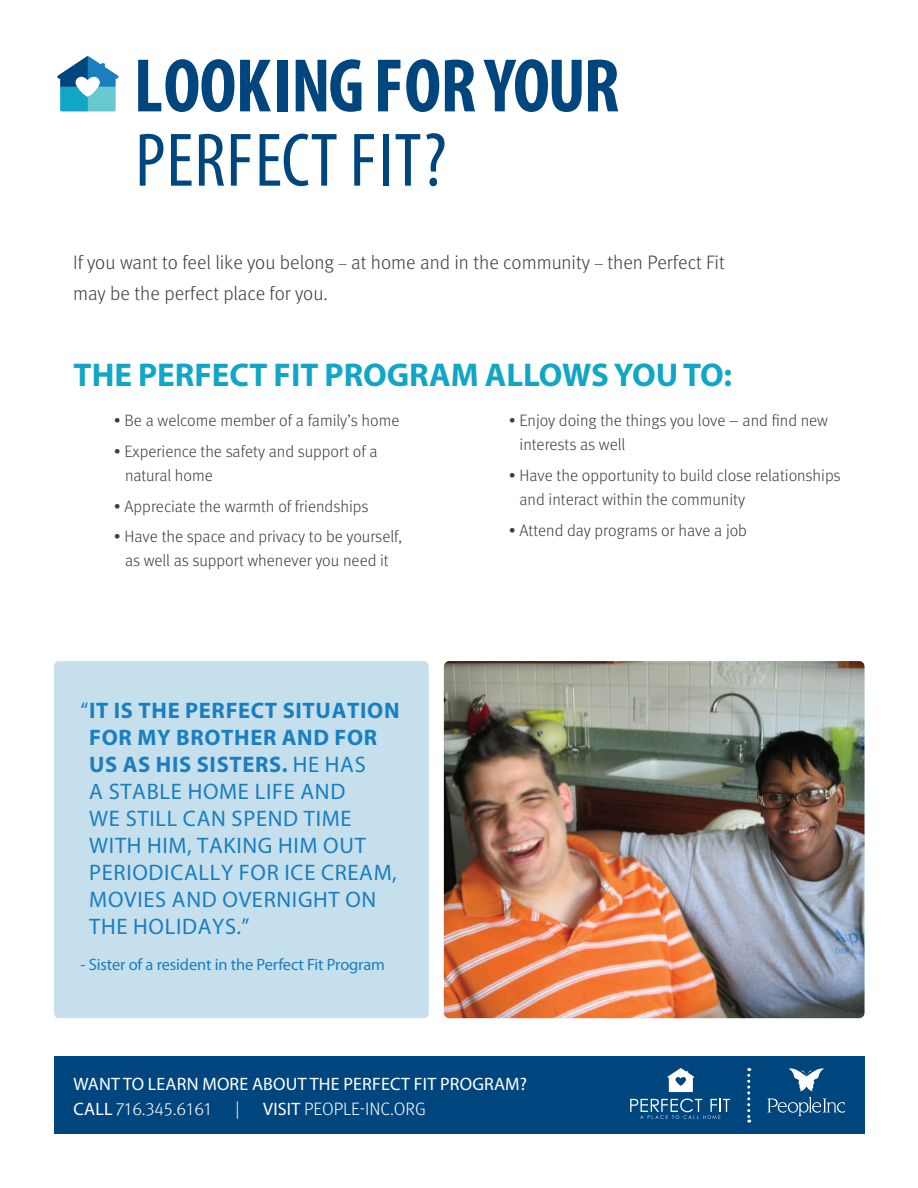
<style>
.page{position:relative;width:918px;height:1188px;background:#fff}
.page>*{position:absolute;margin:0;border:0;box-sizing:border-box;transform-origin:0 0}
.t1{font:700 condensed 76.5px "Myriad Pro";letter-spacing:-.01em;color:#00467e}
.t2{font:condensed 76.5px "Myriad Pro";letter-spacing:.01em;color:#00467e}
.t3{font:700 33px "Myriad Pro";color:#11a6c6}
.t4{font:22.5px/27px "Myriad Pro";letter-spacing:.03em;color:#1b7ebf}
.t5{font:300 19.5px/31.5px "Meta Pro";color:#3e3e3f}
.t6{font:18px "Myriad Pro";letter-spacing:.01em;color:#fff}
.t7{font:300 18px "Meta Pro";color:#fff}
.t8{font:300 16.5px/24px "Meta Pro";color:#3e3e3f}
.t9{font:16.5px "Myriad Pro";letter-spacing:-.01em;color:#1b7ebf}
.s1{font-size:16.5px}
.s2{font-weight:700}
.s3{font-family:"Myriad Pro";font-weight:400}
</style>
<div class="page">
<svg style="left:57px;top:56px;width:62px;height:55px"></svg>
<div style="left:54px;top:1057px;width:811px;height:77px;background:#00467e"></div>
<svg style="left:789px;top:1068px;width:35px;height:23px"></svg>
<svg style="left:767px;top:1097px;width:78px;height:19px"></svg>
<svg style="left:630px;top:1099px;width:100px;height:20px"></svg>
<svg style="left:668px;top:1068px;width:26px;height:24px"></svg>
<svg style="left:747px;top:1068px;width:3px;height:55px"></svg>
<div style="left:54px;top:661px;width:375px;height:357px;background:#c5e0ec;border-radius:5px"></div>
<img style="left:444px;top:661px;width:421px;height:357px">
<h1 class="t1" style="left:134px;top:38px;width:487px">LOOKING FOR YOUR</h1>
<h1 class="t2" style="left:135px;top:114px;width:313px">PERFECT FIT?</h1>
<p class="t5" style="left:73px;top:245px;width:653px">If you want to feel like you belong <span class="s1">–</span> at home and in the community <span class="s1">–</span> then Perfect Fit may be the perfect place for you.</p>
<h2 class="t3" style="left:74px;top:353px;width:660px">THE PERFECT FIT PROGRAM ALLOWS YOU TO:</h2>
<p class="t8" style="left:114px;top:408px;width:287px">• Be a welcome member of a family’s home</p>
<p class="t8" style="left:125px;top:438px;width:254px;text-indent:-11px">• Experience the safety and support of a natural home</p>
<p class="t8" style="left:114px;top:493px;width:256px">• Appreciate the warmth of friendships</p>
<p class="t8" style="left:114px;top:524px;width:290px;text-align:center">• Have the space and privacy to be yourself, as well as support whenever you need it</p>
<p class="t8" style="left:520px;top:408px;width:310px;text-indent:-11px">• Enjoy doing the things you love – and find new interests as well</p>
<p class="t8" style="left:520px;top:462px;width:323px;text-indent:-11px">• Have the opportunity to build close relationships and interact within the community</p>
<p class="t8" style="left:509px;top:517px;width:240px">• Attend day programs or have a job</p>
<h3 class="t4" style="left:89px;top:697px;width:312px;text-indent:-9px">“<span class="s2">IT IS THE PERFECT SITUATION<br>FOR MY BROTHER AND FOR<br>US AS HIS SISTERS.</span> HE HAS<br>A STABLE HOME LIFE AND<br>WE STILL CAN SPEND TIME<br>WITH HIM, TAKING HIM OUT<br>PERIODICALLY FOR ICE CREAM,<br>MOVIES AND OVERNIGHT ON<br>THE HOLIDAYS.”</h3>
<p class="t9" style="left:81px;top:954px;width:306px">- SISTER OF A RESIDENT IN THE PERFECT FIT PROGRAM</p>
<p class="t6" style="left:73px;top:1073px;width:455px">WANT TO LEARN MORE ABOUT THE PERFECT FIT PROGRAM?</p>
<p class="t7" style="left:73px;top:1096px;width:140px"><span class="s3">CALL</span> 716.345.6161</p>
<p class="t7" style="left:236px;top:1096px;width:6px">|</p>
<p class="t7" style="left:263px;top:1096px;width:164px"><span class="s3">VISIT</span> people-inc.org</p>
</div>
